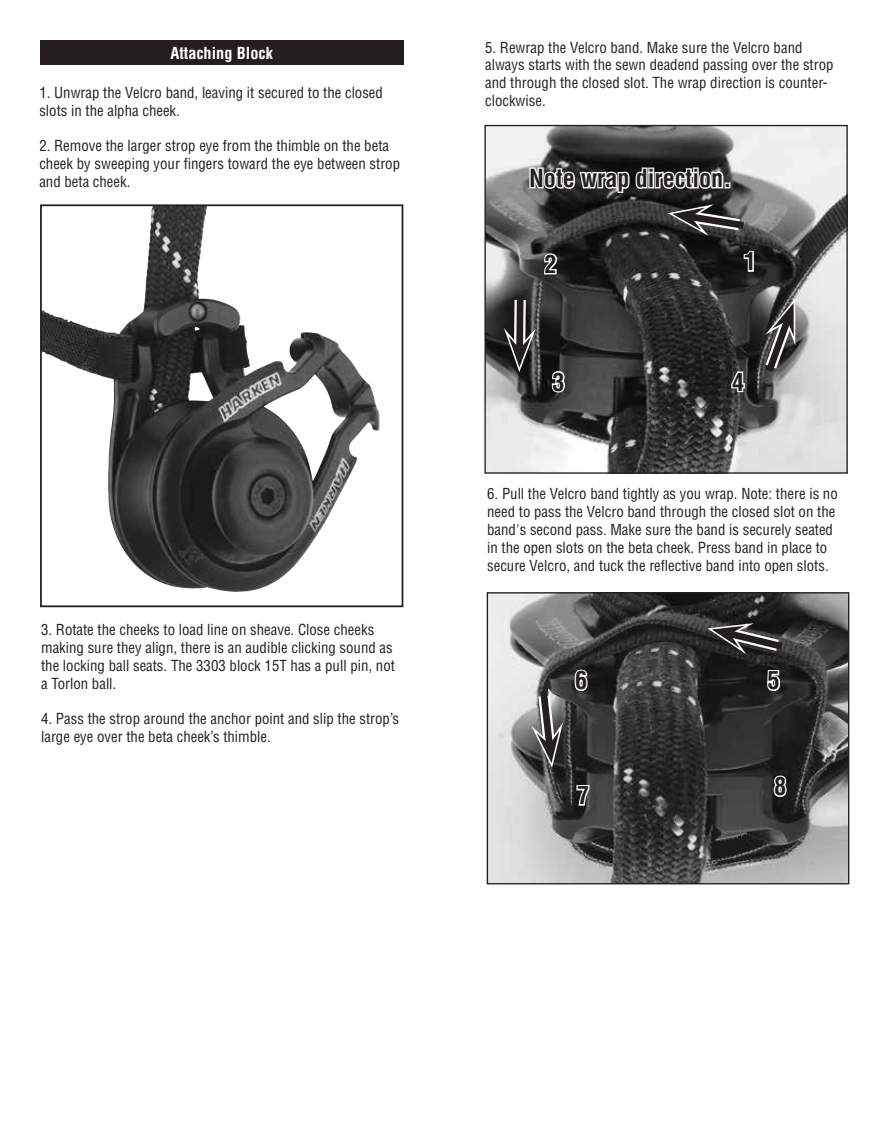
<style>
.page{position:relative;width:891px;height:1134px;background:#fff}
.page>*{position:absolute;margin:0;border:0;box-sizing:border-box;transform-origin:0 0}
.t1{font:700 condensed 24.3px "Helvetica";color:#231f20}
.t2{font:700 condensed 16.2px "Helvetica";color:#fff}
.t3{font:condensed 14.85px/17.8px "Helvetica";color:#231f20}
</style>
<div class="page">
<div style="left:40px;top:40px;width:363px;height:25px;background:#231f20"></div>
<img style="left:43px;top:207px;width:337px;height:385px">
<div style="left:40px;top:204px;width:363px;height:403px;border:2px solid #231f20"></div>
<img style="left:486px;top:127px;width:360px;height:345px">
<div style="left:484px;top:125px;width:364px;height:349px;border:1px solid #231f20"></div>
<img style="left:489px;top:594px;width:358px;height:288px">
<div style="left:487px;top:592px;width:362px;height:292px;border:1px solid #231f20"></div>
<svg style="left:531px;top:684px;width:32px;height:84px;background:#6d6c6c"></svg>
<svg style="left:757px;top:299px;width:44px;height:82px;background:#636262"></svg>
<svg style="left:528px;top:153px;width:224px;height:85px;background:#5a5a5a"></svg>
<div style="left:514px;top:300px;width:12px;height:47px;background:#fff"></div>
<div style="left:516px;top:295px;width:8px;height:54px;background:#231f20"></div>
<svg style="left:504px;top:328px;width:32px;height:44px"></svg>
<svg style="left:707px;top:621px;width:84px;height:38px;background:#404040"></svg>
<svg style="left:543px;top:252px;width:16px;height:24px"></svg>
<svg style="left:742px;top:250px;width:13px;height:23px"></svg>
<svg style="left:730px;top:364px;width:16px;height:29px"></svg>
<svg style="left:551px;top:370px;width:15px;height:24px"></svg>
<svg style="left:573px;top:668px;width:16px;height:24px"></svg>
<svg style="left:766px;top:669px;width:15px;height:23px"></svg>
<svg style="left:772px;top:774px;width:16px;height:24px"></svg>
<svg style="left:575px;top:784px;width:16px;height:23px"></svg>
<p class="t2" style="left:170px;top:43px;width:104px">Attaching Block</p>
<p class="t3" style="left:39px;top:83px;width:345px">1. Unwrap the Velcro band, leaving it secured to the closed slots in the alpha cheek.</p>
<p class="t3" style="left:39px;top:137px;width:362px">2. Remove the larger strop eye from the thimble on the beta cheek by sweeping your fingers toward the eye between strop and beta cheek.</p>
<p class="t3" style="left:41px;top:621px;width:355px">3. Rotate the cheeks to load line on sheave. Close cheeks making sure they align, there is an audible clicking sound as the locking ball seats. The 3303 block 15T has a pull pin, not a Torlon ball.</p>
<p class="t3" style="left:41px;top:710px;width:359px">4. Pass the strop around the anchor point and slip the strop’s large eye over the beta cheek’s thimble.</p>
<p class="t3" style="left:485px;top:38px;width:350px">5. Rewrap the Velcro band. Make sure the Velcro band always starts with the sewn deadend passing over the strop and through the closed slot. The wrap direction is counter&shy;clockwise.</p>
<h1 class="t1" style="left:529px;top:163px;width:204px">Note wrap direction.</h1>
<h1 class="t1" style="left:545px;top:250px;width:14px">2</h1>
<h1 class="t1" style="left:744px;top:247px;width:14px">1</h1>
<h1 class="t1" style="left:553px;top:367px;width:14px">3</h1>
<h1 class="t1" style="left:732px;top:367px;width:14px">4</h1>
<p class="t3" style="left:487px;top:485px;width:352px">6. Pull the Velcro band tightly as you wrap. Note: there is no need to pass the Velcro band through the closed slot on the band's second pass. Make sure the band is securely seated in the open slots on the beta cheek. Press band in place to secure Velcro, and tuck the reflective band into open slots.</p>
<h1 class="t1" style="left:575px;top:666px;width:14px">6</h1>
<h1 class="t1" style="left:768px;top:666px;width:14px">5</h1>
<h1 class="t1" style="left:577px;top:781px;width:14px">7</h1>
<h1 class="t1" style="left:774px;top:772px;width:14px">8</h1>
</div>
